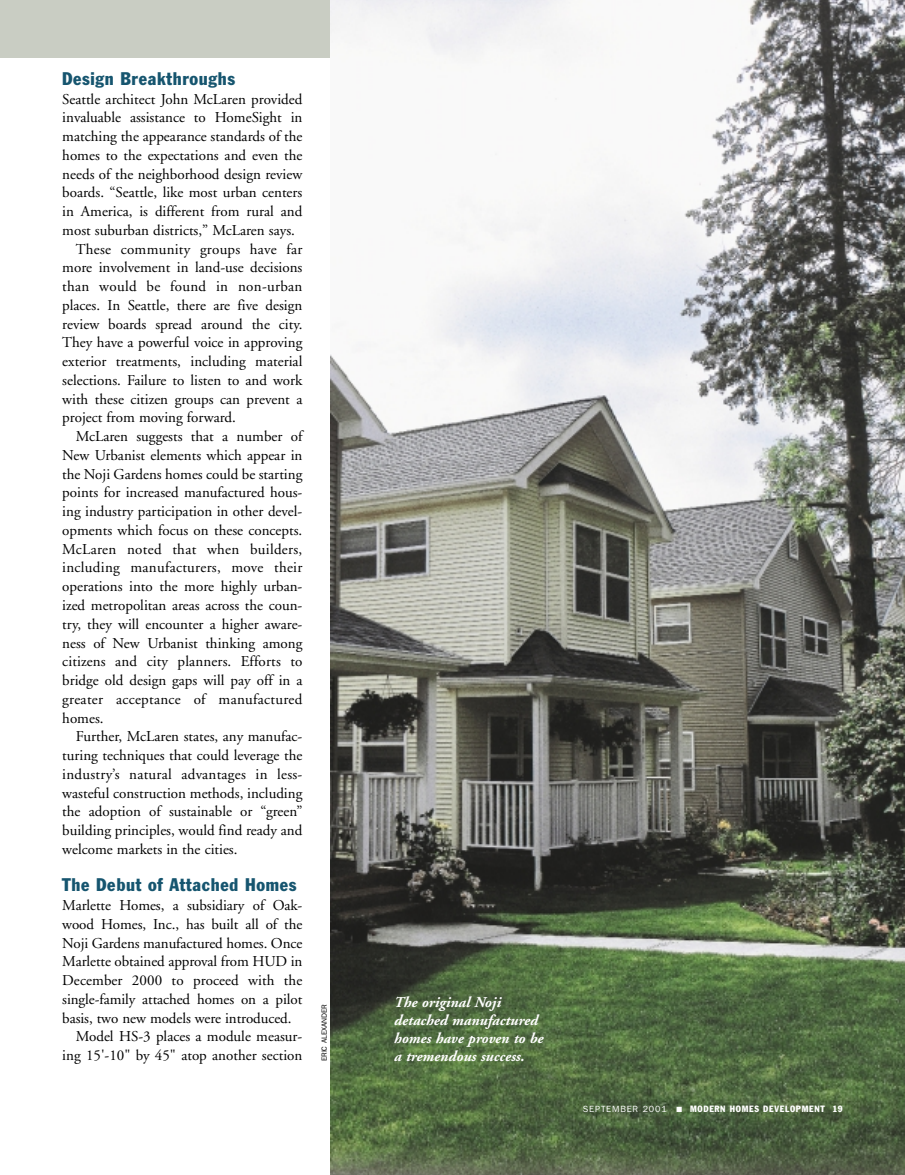
<style>
.page{position:relative;width:905px;height:1175px;background:#fff}
.page>*{position:absolute;margin:0;border:0;box-sizing:border-box;transform-origin:0 0}
.t1{font:condensed 18px "Franklin Gothic";letter-spacing:.035em;color:#16556f}
.t2{font:15px "Adobe Garamond";color:#000}
.t3{font:15px "Adobe Garamond";letter-spacing:.02em;color:#000}
.t4{font:italic 700 15px/18px "Adobe Garamond";color:#fff}
.t5{font:condensed 9px "Franklin Gothic";letter-spacing:.08em;color:#fff}
.t6{font:7.5px "Franklin Gothic";color:#000}
.s1{font-stretch:normal}
</style>
<div class="page">
<div style="left:0;top:0;width:412px;height:58px;background:#c9cdc3"></div>
<img style="left:331px;top:0;width:573px;height:1174px">
<p class="t1" style="left:62px;top:72px;width:174px">Design Breakthroughs</p>
<p class="t2" style="left:62px;top:93px;width:242px">Seattle architect John McLaren provided</p>
<p class="t2" style="left:62px;top:112px;width:242px">invaluable assistance to HomeSight in</p>
<p class="t2" style="left:62px;top:130px;width:242px">matching the appearance standards of the</p>
<p class="t2" style="left:62px;top:149px;width:241px">homes to the expectations and even the</p>
<p class="t2" style="left:62px;top:168px;width:241px">needs of the neighborhood design review</p>
<p class="t2" style="left:62px;top:187px;width:241px">boards. “Seattle, like most urban centers</p>
<p class="t2" style="left:62px;top:205px;width:242px">in America, is different from rural and</p>
<p class="t2" style="left:62px;top:224px;width:234px">most suburban districts,” McLaren says.</p>
<p class="t2" style="left:76px;top:243px;width:228px">These community groups have far</p>
<p class="t2" style="left:62px;top:262px;width:242px">more involvement in land-use decisions</p>
<p class="t3" style="left:62px;top:280px;width:242px">than would be found in non-urban</p>
<p class="t2" style="left:62px;top:299px;width:241px">places. In Seattle, there are five design</p>
<p class="t2" style="left:62px;top:318px;width:242px">review boards spread around the city.</p>
<p class="t2" style="left:62px;top:337px;width:242px">They have a powerful voice in approving</p>
<p class="t2" style="left:62px;top:355px;width:242px">exterior treatments, including material</p>
<p class="t2" style="left:62px;top:374px;width:242px">selections. Failure to listen to and work</p>
<p class="t2" style="left:62px;top:393px;width:241px">with these citizen groups can prevent a</p>
<p class="t2" style="left:62px;top:412px;width:175px">project from moving forward.</p>
<p class="t2" style="left:76px;top:430px;width:228px">McLaren suggests that a number of</p>
<p class="t2" style="left:62px;top:449px;width:241px">New Urbanist elements which appear in</p>
<p class="t2" style="left:62px;top:468px;width:242px">the Noji Gardens homes could be starting</p>
<p class="t2" style="left:62px;top:487px;width:242px">points for increased manufactured hous-</p>
<p class="t2" style="left:62px;top:505px;width:242px">ing industry participation in other devel-</p>
<p class="t2" style="left:62px;top:524px;width:241px">opments which focus on these concepts.</p>
<p class="t3" style="left:62px;top:543px;width:241px">McLaren noted that when builders,</p>
<p class="t3" style="left:62px;top:562px;width:242px">including manufacturers, move their</p>
<p class="t2" style="left:62px;top:580px;width:242px">operations into the more highly urban-</p>
<p class="t2" style="left:62px;top:599px;width:241px">ized metropolitan areas across the coun-</p>
<p class="t2" style="left:62px;top:618px;width:242px">try, they will encounter a higher aware-</p>
<p class="t2" style="left:62px;top:637px;width:242px">ness of New Urbanist thinking among</p>
<p class="t2" style="left:62px;top:655px;width:242px">citizens and city planners. Efforts to</p>
<p class="t2" style="left:62px;top:674px;width:242px">bridge old design gaps will pay off in a</p>
<p class="t3" style="left:62px;top:693px;width:242px">greater acceptance of manufactured</p>
<p class="t2" style="left:62px;top:712px;width:43px">homes.</p>
<p class="t2" style="left:76px;top:730px;width:228px">Further, McLaren states, any manufac-</p>
<p class="t2" style="left:62px;top:749px;width:242px">turing techniques that could leverage the</p>
<p class="t2" style="left:62px;top:768px;width:241px">industry’s natural advantages in less-</p>
<p class="t2" style="left:62px;top:787px;width:242px">wasteful construction methods, including</p>
<p class="t2" style="left:62px;top:805px;width:242px">the adoption of sustainable or “green”</p>
<p class="t2" style="left:62px;top:824px;width:242px">building principles, would find ready and</p>
<p class="t2" style="left:62px;top:843px;width:177px">welcome markets in the cities.</p>
<p class="t1" style="left:62px;top:878px;width:236px">The Debut of Attached Homes</p>
<p class="t2" style="left:62px;top:899px;width:241px">Marlette Homes, a subsidiary of Oak-</p>
<p class="t2" style="left:62px;top:918px;width:241px">wood Homes, Inc., has built all of the</p>
<p class="t2" style="left:62px;top:937px;width:242px">Noji Gardens manufactured homes. Once</p>
<p class="t2" style="left:62px;top:955px;width:242px">Marlette obtained approval from HUD in</p>
<p class="t2" style="left:62px;top:974px;width:241px">December 2000 to proceed with the</p>
<p class="t2" style="left:62px;top:993px;width:242px">single-family attached homes on a pilot</p>
<p class="t2" style="left:62px;top:1012px;width:231px">basis, two new models were introduced.</p>
<p class="t2" style="left:76px;top:1030px;width:228px">Model HS-3 places a module measur-</p>
<p class="t2" style="left:62px;top:1049px;width:241px">ing 15'-10" by 45" atop another section</p>
<p class="t6" style="left:321px;top:1061px;width:59px;rotate:-90deg">ERIC ALEXANDER</p>
<p class="t4" style="left:394px;top:994px;width:151px">The original Noji detached manufactured homes have proven to be</p>
<p class="t4" style="left:394px;top:1048px;width:132px">a tremendous success.</p>
<p class="t5" style="left:583px;top:1105px;width:261px"><span class="s1">SEPTEMBER 2001</span> ■ MODERN HOMES DEVELOPMENT 19</p>
</div>
